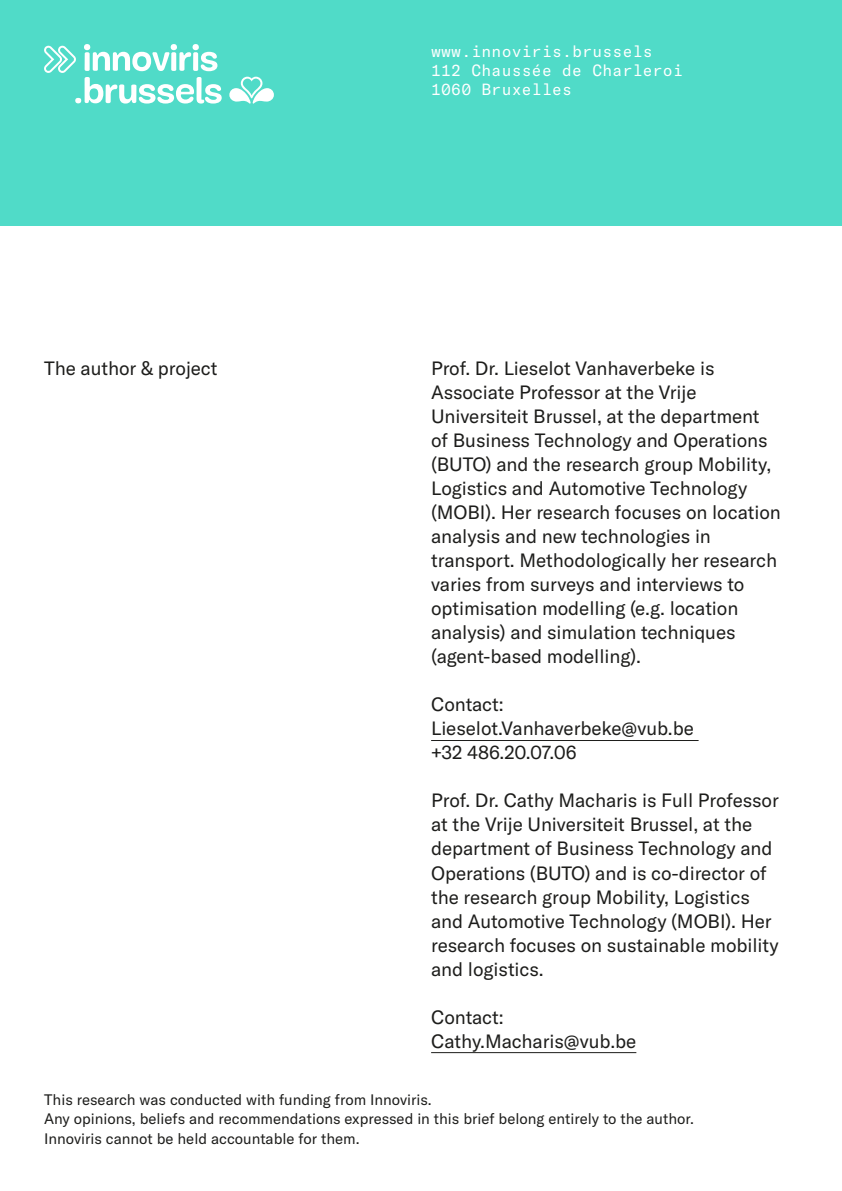
<style>
.page{position:relative;width:842px;height:1191px;background:#50dbc8}
.page>*{position:absolute;margin:0;border:0;box-sizing:border-box;transform-origin:0 0}
.t1{font:19px/24px "GT America";letter-spacing:-.005em;color:#1d1d1b}
.t2{font:16px/19.2px "GT America Mono";letter-spacing:.01em;color:#fff}
.t3{font:15px/19.2px "GT America";color:#1d1d1b}
</style>
<div class="page">
<div style="left:0;top:227px;width:842px;height:964px;background:#fff"></div>
<svg style="left:229px;top:77px;width:45px;height:27px"></svg>
<svg style="left:44px;top:44px;width:178px;height:60px"></svg>
<hr style="left:431px;top:740px;width:268px;height:1px;background:#1d1d1b">
<hr style="left:431px;top:1052px;width:205px;height:1px;background:#1d1d1b">
<p class="t2" style="left:431px;top:42px;width:253px">www.innoviris.brussels<br>112 Chaussée de Charleroi<br>1060 Bruxelles</p>
<p class="t1" style="left:44px;top:357px;width:175px">The author &amp; project</p>
<p class="t1" style="left:431px;top:357px;width:351px">Prof. Dr. Lieselot Vanhaverbeke is Associate Professor at the Vrije Universiteit Brussel, at the department of Business Technology and Operations (BUTO) and the research group Mobility, Logistics and Automotive Technology (MOBI). Her research focuses on location analysis and new technologies in transport. Methodologically her research varies from surveys and interviews to optimisation modelling (e.g. location analysis) and simulation techniques (agent-based modelling).</p>
<p class="t1" style="left:431px;top:693px;width:264px">Contact:<br>Lieselot.Vanhaverbeke@vub.be +32 486.20.07.06</p>
<p class="t1" style="left:431px;top:789px;width:349px">Prof. Dr. Cathy Macharis is Full Professor at the Vrije Universiteit Brussel, at the department of Business Technology and Operations (BUTO) and is co-director of the research group Mobility, Logistics and Automotive Technology (MOBI). Her research focuses on sustainable mobility and logistics.</p>
<p class="t1" style="left:431px;top:1004px;width:207px">Contact:<br>Cathy.Macharis@vub.be</p>
<p class="t3" style="left:44px;top:1090px;width:651px">This research was conducted with funding from Innoviris.<br>Any opinions, beliefs and recommendations expressed in this brief belong entirely to the author.<br>Innoviris cannot be held accountable for them.</p>
</div>
